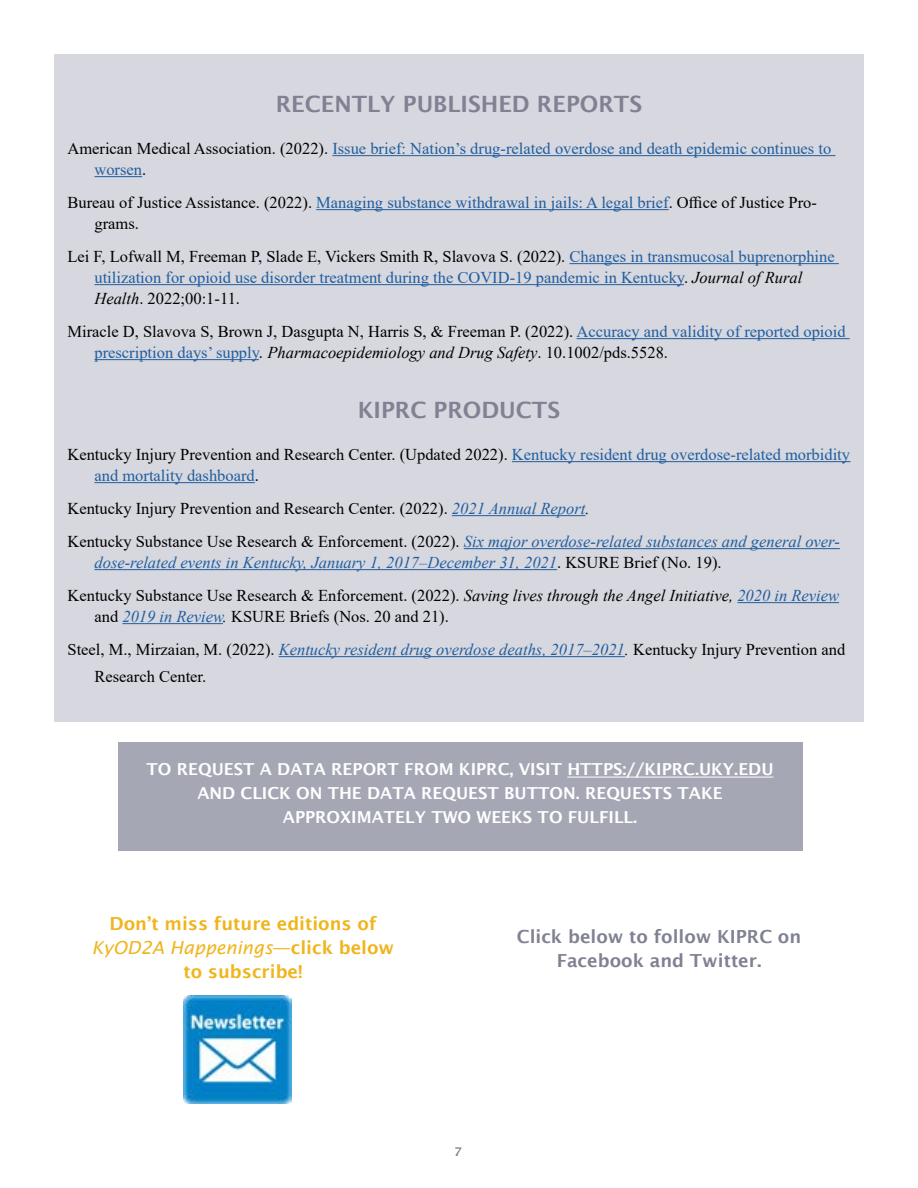
<style>
.page{position:relative;width:918px;height:1188px;background:#fff}
.page>*{position:absolute;margin:0;border:0;box-sizing:border-box;transform-origin:0 0}
.t1{font:600 22.5px "Lucida Sans";color:#808192}
.t2{font:600 18px/24px "Lucida Sans";color:#f0b51c;text-align:center}
.t3{font:600 18px/24px "Lucida Sans";color:#808192;text-align:center}
.t4{font:16.5px/21px "Times New Roman";color:#000}
.t5{font:16.5px/21px "Times New Roman";color:#215e9e}
.t6{font:italic 16.5px/33px "Times New Roman";color:#215e9e}
.t7{font:600 16.5px/24px "Lucida Sans";color:#fff;text-align:center}
.t8{font:600 12px "Lucida Sans";color:#808192}
.s1{color:#000}
.s2{color:#215e9e}
.s3{font-style:italic;color:#000}
.s4{font-style:italic}
.s5{font-style:italic;color:#215e9e}
.s6{font-style:normal;color:#000}
.s7{font-weight:400;font-style:italic}
</style>
<div class="page">
<div style="left:54px;top:54px;width:810px;height:667px;background:#d6d7df"></div>
<hr style="left:332px;top:155px;width:503px;height:1px;background:#215e9e">
<hr style="left:94px;top:176px;width:48px;height:1px;background:#215e9e">
<hr style="left:316px;top:209px;width:353px;height:1px;background:#215e9e">
<hr style="left:569px;top:263px;width:270px;height:1px;background:#215e9e">
<hr style="left:94px;top:284px;width:590px;height:1px;background:#215e9e">
<hr style="left:577px;top:338px;width:273px;height:1px;background:#215e9e">
<hr style="left:94px;top:359px;width:165px;height:1px;background:#215e9e">
<hr style="left:512px;top:461px;width:338px;height:1px;background:#215e9e">
<hr style="left:94px;top:482px;width:161px;height:1px;background:#215e9e">
<hr style="left:452px;top:515px;width:133px;height:1px;background:#215e9e">
<hr style="left:464px;top:548px;width:376px;height:1px;background:#215e9e">
<hr style="left:94px;top:569px;width:463px;height:1px;background:#215e9e">
<hr style="left:737px;top:602px;width:102px;height:1px;background:#215e9e">
<hr style="left:122px;top:623px;width:101px;height:1px;background:#215e9e">
<hr style="left:279px;top:656px;width:346px;height:1px;background:#215e9e">
<div style="left:118px;top:742px;width:684px;height:109px;background:#a5a7b5"></div>
<hr style="left:567px;top:777px;width:207px;height:1px;background:#fff">
<img style="left:183px;top:995px;width:109px;height:109px">
<h1 class="t1" style="left:276px;top:91px;width:368px">RECENTLY PUBLISHED REPORTS</h1>
<p class="t5" style="left:94px;top:137px;width:738px;text-indent:-27px"><span class="s1">American Medical Association. (2022).</span> Issue brief: Nation’s drug-related overdose and death epidemic continues to worsen<span class="s1">.</span></p>
<p class="t4" style="left:94px;top:191px;width:724px;text-indent:-27px">Bureau of Justice Assistance. (2022). <span class="s2">Managing substance withdrawal in jails: A legal brief</span>. Office of Justice Pro&shy;grams.</p>
<p class="t5" style="left:94px;top:245px;width:742px;text-indent:-27px"><span class="s1">Lei F, Lofwall M, Freeman P, Slade E, Vickers Smith R, Slavova S. (2022).</span> Changes in transmucosal buprenorphine utilization for opioid use disorder treatment during the COVID-19 pandemic in Kentucky<span class="s1">.</span> <span class="s3">Journal of Rural<br>Health</span><span class="s1">. 2022;00:1-11.</span></p>
<p class="t4" style="left:94px;top:320px;width:753px;text-indent:-27px">Miracle D, Slavova S, Brown J, Dasgupta N, Harris S, &amp; Freeman P. (2022). <span class="s2">Accuracy and validity of reported opioid prescription days’ supply</span>. <span class="s4">Pharmacoepidemiology and Drug Safety</span>. 10.1002/pds.5528.</p>
<h1 class="t1" style="left:358px;top:397px;width:204px">KIPRC PRODUCTS</h1>
<p class="t5" style="left:94px;top:443px;width:757px;text-indent:-27px"><span class="s1">Kentucky Injury Prevention and Research Center. (Updated 2022).</span> Kentucky resident drug overdose-related morbidity and mortality dashboard<span class="s1">.</span></p>
<p class="t4" style="left:68px;top:491px;width:774px;line-height:33px">Kentucky Injury Prevention and Research Center. (2022). <span class="s5">2021 Annual Report</span><span class="s4">.<br></span>Kentucky Substance Use Research &amp; Enforcement. (2022). <span class="s5">Six major overdose-related substances and general over-</span></p>
<p class="t6" style="left:68px;top:545px;width:773px;text-indent:27px">dose-related events in Kentucky, January 1, 2017–December 31, 2021<span class="s6">. KSURE Brief (No. 19).<br>Kentucky Substance Use Research &amp; Enforcement. (2022).</span> <span class="s1">Saving lives through the Angel Initiative,</span> 2020 in Review</p>
<p class="t4" style="left:68px;top:599px;width:779px;line-height:33px;text-indent:27px">and <span class="s5">2019 in Review</span><span class="s4">.</span> KSURE Briefs (Nos. 20 and 21).<br>Steel, M., Mirzaian, M. (2022). <span class="s5">Kentucky resident drug overdose deaths, 2017–2021</span><span class="s4">.</span> Kentucky Injury Prevention and</p>
<p class="t4" style="left:95px;top:665px;width:113px">Research Center.</p>
<p class="t7" style="left:147px;top:758px;width:628px">TO REQUEST A DATA REPORT FROM KIPRC, VISIT HTTPS://KIPRC.UKY.EDU<br>AND CLICK ON THE DATA REQUEST BUTTON. REQUESTS TAKE<br>APPROXIMATELY TWO WEEKS TO FULFILL.</p>
<p class="t2" style="left:92px;top:911px;width:304px">Don’t miss future editions of<br><span class="s7">KyOD2A Happenings</span>—click below to subscribe!</p>
<p class="t3" style="left:517px;top:925px;width:286px">Click below to follow KIPRC on<br>Facebook and Twitter.</p>
<p class="t8" style="left:454px;top:1145px;width:9px">7</p>
</div>
